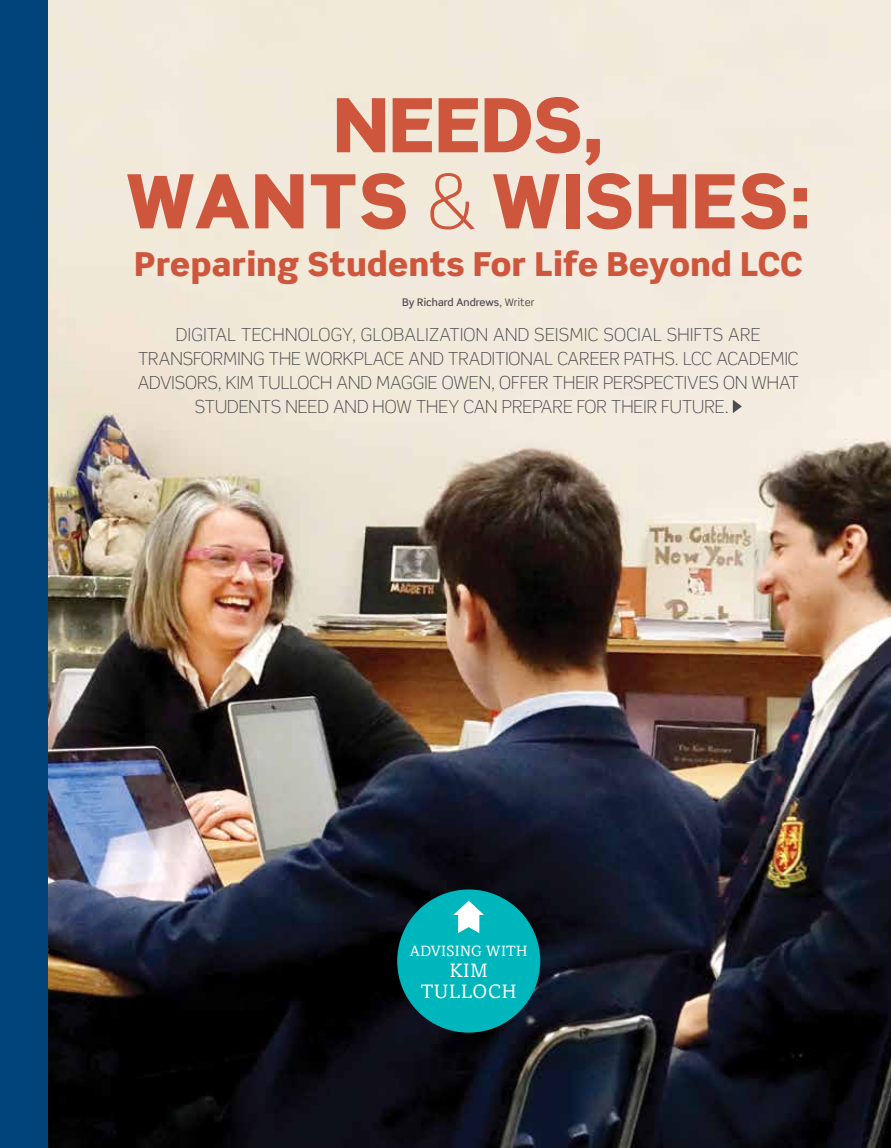
<style>
.page{position:relative;width:891px;height:1148px;background:#fff}
.page>*{position:absolute;margin:0;border:0;box-sizing:border-box;transform-origin:0 0}
.t1{font:900 75px/76.1px "Scene Std";letter-spacing:.02em;color:#cd563d;text-align:center}
.t2{font:900 33px "Scene Std";letter-spacing:.015em;color:#cd563d}
.t3{font:19.5px/21px "Amasis MT Std";letter-spacing:.04em;color:#fff;text-align:center}
.t4{font:300 18px "Scene Std";color:#4d4d4f}
.t5{font:300 18px "Scene Std";letter-spacing:.02em;color:#4d4d4f}
.t6{font:15px "Amasis MT Std";letter-spacing:.02em;color:#fff}
.t7{font:500 10.5px "Scene Std";letter-spacing:.005em;color:#4d4d4f}
.s1{font-weight:300}
.s2{font-weight:400}
</style>
<div class="page">
<img style="left:48px;top:0;width:843px;height:1148px">
<svg style="left:733px;top:399px;width:9px;height:14px"></svg>
<div style="left:397px;top:889px;width:143px;height:143px;background:#00b6bd;border-radius:50%"></div>
<svg style="left:453px;top:900px;width:31px;height:33px"></svg>
<div style="left:0;top:0;width:48px;height:1148px;background:#00447c"></div>
<h1 class="t1" style="left:126px;top:86px;width:687px">NEEDS,<br>WANTS <span class="s1">&amp;</span> WISHES:</h1>
<h2 class="t2" style="left:135px;top:243px;width:670px">Preparing Students For Life Beyond LCC</h2>
<p class="t7" style="left:402px;top:296px;width:134px">By Richard Andrews<span class="s2">, Writer</span></p>
<p class="t5" style="left:176px;top:324px;width:586px">DIGITAL TECHNOLOGY, GLOBALIZATION AND SEISMIC SOCIAL SHIFTS ARE</p>
<p class="t4" style="left:138px;top:348px;width:662px">TRANSFORMING THE WORKPLACE AND TRADITIONAL CAREER PATHS. LCC ACADEMIC</p>
<p class="t4" style="left:138px;top:372px;width:663px">ADVISORS, KIM TULLOCH AND MAGGIE OWEN, OFFER THEIR PERSPECTIVES ON WHAT</p>
<p class="t4" style="left:195px;top:396px;width:535px">STUDENTS NEED AND HOW THEY CAN PREPARE FOR THEIR FUTURE.</p>
<p class="t6" style="left:410px;top:942px;width:119px">ADVISING WITH</p>
<p class="t3" style="left:421px;top:960px;width:97px">KIM<br>TULLOCH</p>
</div>
